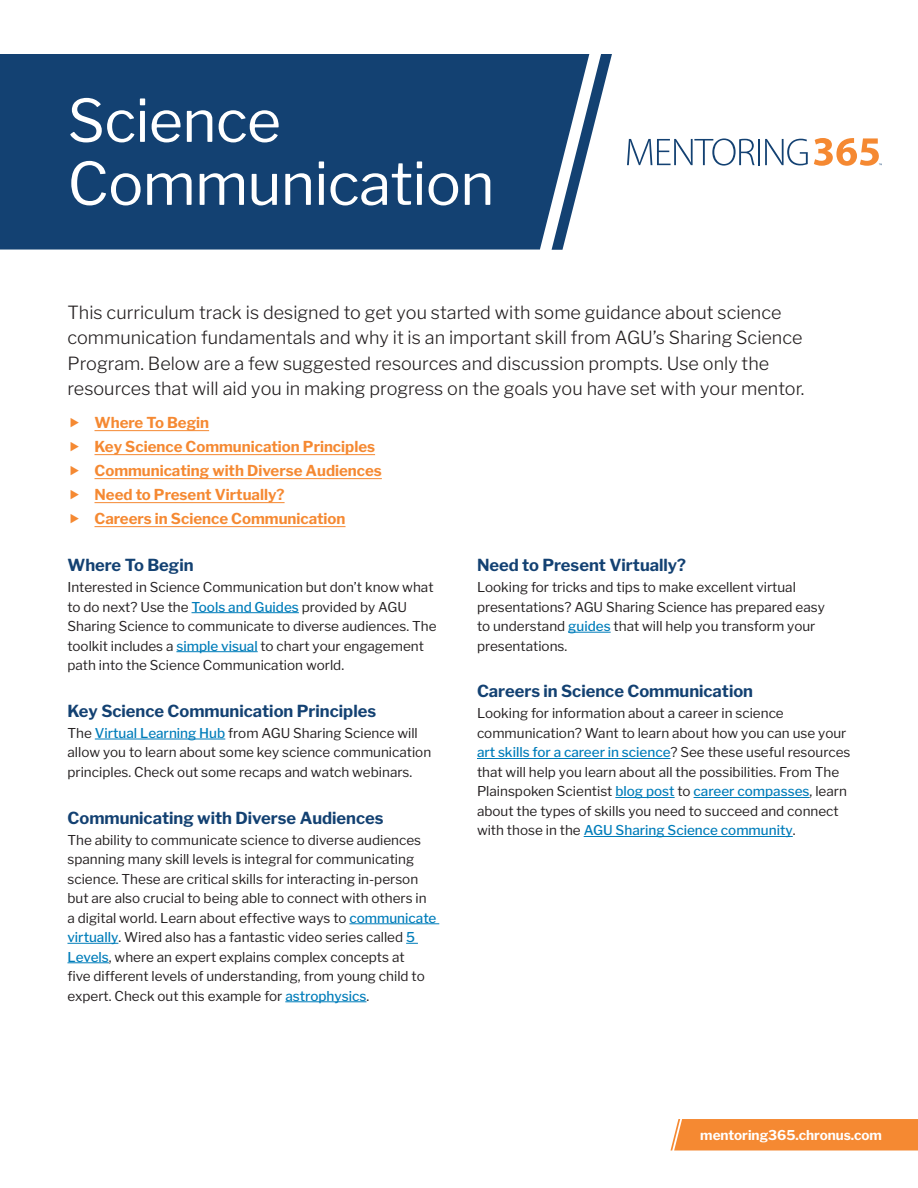
<style>
.page{position:relative;width:918px;height:1188px;background:#fff}
.page>*{position:absolute;margin:0;border:0;box-sizing:border-box;transform-origin:0 0}
.t1{font:58.5px/63px "Libre Franklin";letter-spacing:-.01em;color:#fff}
.Intro{font:300 18px/25.5px "Libre Franklin";color:#231f20}
.S1{font:700 16.5px "Libre Franklin";color:#134172}
.t2{font:700 15px "Libre Franklin";color:#f58932}
.Body_Text{font:13.5px/19.5px "Libre Franklin";color:#231f20}
.t3{font:700 13.5px "Libre Franklin";color:#fff}
.s1{font-weight:500;color:#007dba}
</style>
<div class="page">
<div style="left:670px;top:1119px;width:248px;height:31px;background:#f58932"></div>
<svg style="left:589px;top:54px;width:23px;height:91px"></svg>
<div style="left:0;top:54px;width:589px;height:196px;background:#134172"></div>
<svg style="left:627px;top:138px;width:128px;height:28px"></svg>
<hr style="left:758px;top:139px;width:2px;height:26px;background:#134172">
<svg style="left:765px;top:139px;width:43px;height:26px"></svg>
<svg style="left:814px;top:138px;width:68px;height:28px"></svg>
<hr style="left:94px;top:430px;width:115px;height:1px;background:#f58932">
<hr style="left:94px;top:454px;width:281px;height:1px;background:#f58932">
<hr style="left:94px;top:478px;width:288px;height:1px;background:#f58932">
<hr style="left:94px;top:502px;width:191px;height:1px;background:#f58932">
<hr style="left:94px;top:526px;width:252px;height:1px;background:#f58932">
<hr style="left:192px;top:612px;width:107px;height:1px;background:#007dba">
<hr style="left:176px;top:651px;width:82px;height:1px;background:#007dba">
<hr style="left:95px;top:739px;width:130px;height:1px;background:#007dba">
<hr style="left:349px;top:923px;width:90px;height:1px;background:#007dba">
<hr style="left:68px;top:943px;width:50px;height:1px;background:#007dba">
<svg style="left:406px;top:943px;width:12px;height:1px"></svg>
<hr style="left:68px;top:962px;width:41px;height:1px;background:#007dba">
<hr style="left:285px;top:1001px;width:81px;height:1px;background:#007dba">
<hr style="left:568px;top:632px;width:43px;height:1px;background:#007dba">
<hr style="left:477px;top:758px;width:194px;height:1px;background:#007dba">
<hr style="left:615px;top:797px;width:60px;height:1px;background:#007dba">
<hr style="left:694px;top:797px;width:116px;height:1px;background:#007dba">
<hr style="left:584px;top:836px;width:209px;height:1px;background:#007dba">
<p class="t1" style="left:68px;top:89px;width:428px">Science<br>Communication</p>
<p class="Intro" style="left:68px;top:300px;width:738px">This curriculum track is designed to get you started with some guidance about science communication fundamentals and why it is an important skill from AGU’s Sharing Science Program. Below are a few suggested resources and discussion prompts. Use only the resources that will aid you in making progress on the goals you have set with your mentor.</p>
<p class="t2" style="left:94px;top:414px;width:116px">Where To Begin</p>
<p class="t2" style="left:94px;top:438px;width:282px">Key Science Communication Principles</p>
<p class="t2" style="left:94px;top:462px;width:289px">Communicating with Diverse Audiences</p>
<p class="t2" style="left:94px;top:486px;width:192px">Need to Present Virtually?</p>
<p class="t2" style="left:94px;top:510px;width:253px">Careers in Science Communication</p>
<p class="S1" style="left:68px;top:555px;width:128px">Where To Begin</p>
<p class="Body_Text" style="left:68px;top:578px;width:371px">Interested in Science Communication but don’t know what to do next? Use the <span class="s1">Tools and Guides</span> provided by AGU Sharing Science to communicate to diverse audiences. The toolkit includes a <span class="s1">simple visual</span> to chart your engagement path into the Science Communication world.</p>
<p class="S1" style="left:68px;top:701px;width:310px">Key Science Communication Principles</p>
<p class="Body_Text" style="left:68px;top:723px;width:365px">The <span class="s1">Virtual Learning Hub</span> from AGU Sharing Science will allow you to learn about some key science communication principles. Check out some recaps and watch webinars.</p>
<p class="S1" style="left:68px;top:808px;width:318px">Communicating with Diverse Audiences</p>
<p class="Body_Text" style="left:68px;top:830px;width:370px">The ability to communicate science to diverse audiences spanning many skill levels is integral for communicating science. These are critical skills for interacting in-person but are also crucial to being able to connect with others in a digital world. Learn about effective ways to <span class="s1">communicate virtually</span>. Wired also has a fantastic video series called <span class="s1">5<br>Levels</span>, where an expert explains complex concepts at<br>five different levels of understanding, from young child to expert. Check out this example for <span class="s1">astrophysics</span>.</p>
<p class="S1" style="left:477px;top:555px;width:211px">Need to Present Virtually?</p>
<p class="Body_Text" style="left:477px;top:578px;width:349px">Looking for tricks and tips to make excellent virtual presentations? AGU Sharing Science has prepared easy to understand <span class="s1">guides</span> that will help you transform your presentations.</p>
<p class="S1" style="left:477px;top:682px;width:278px">Careers in Science Communication</p>
<p class="Body_Text" style="left:477px;top:704px;width:375px">Looking for information about a career in science communication? Want to learn about how you can use your <span class="s1">art skills for a career in science</span>? See these useful resources that will help you learn about all the possibilities. From The Plainspoken Scientist <span class="s1">blog post</span> to <span class="s1">career compasses</span>, learn about the types of skills you need to succeed and connect with those in the <span class="s1">AGU Sharing Science community</span>.</p>
<p class="t3" style="left:700px;top:1127px;width:183px">mentoring365.chronus.com</p>
</div>
